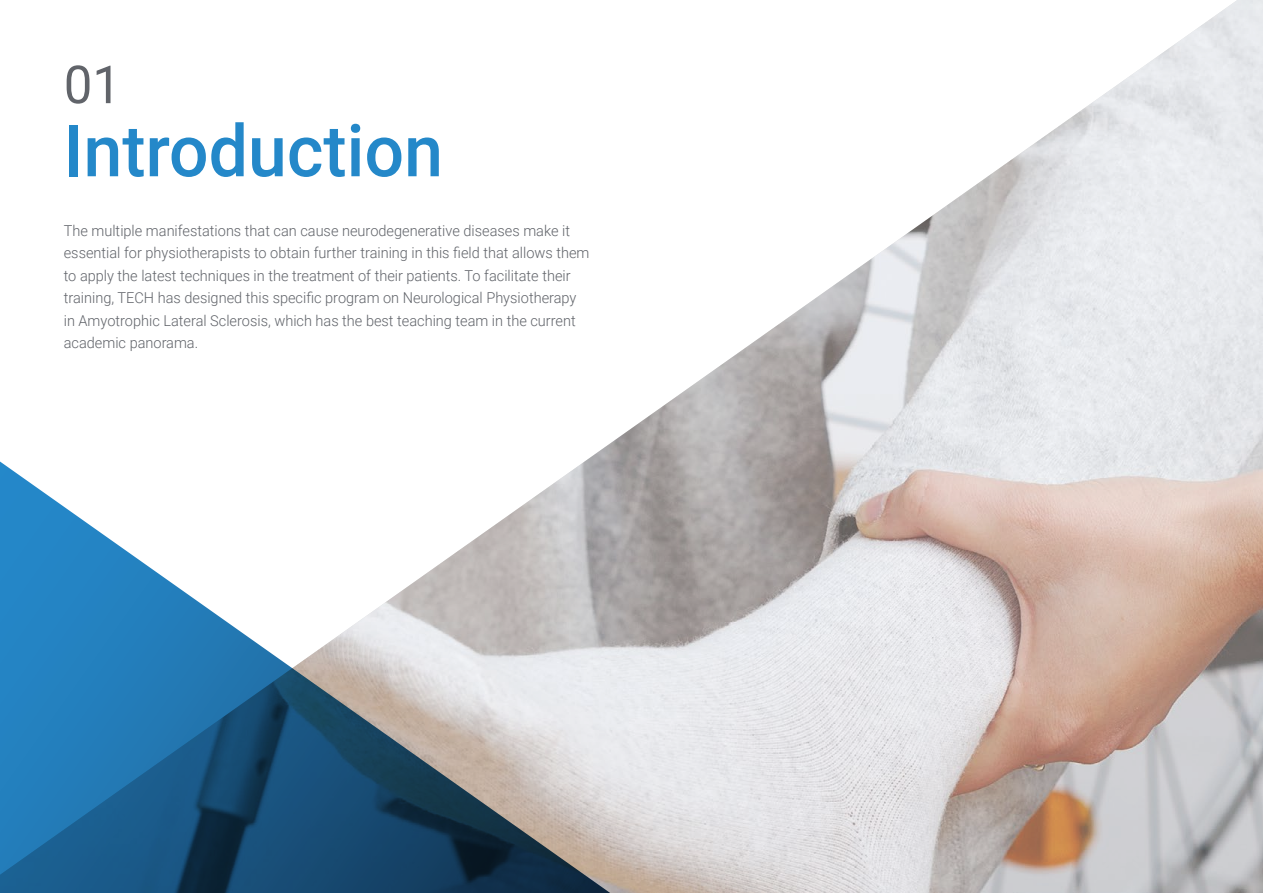
<style>
.page{position:relative;width:1263px;height:893px;background:#fff}
.page>*{position:absolute;margin:0;border:0;box-sizing:border-box;transform-origin:0 0}
.t1{font:500 72px "Roboto";color:#2488c9}
.t2{font:52.5px "Roboto";color:#61646a}
.t3{font:300 15px/22.5px "Roboto";color:#61646a}
</style>
<div class="page">
<img style="left:607px;top:0;width:656px;height:893px">
<svg style="left:0;top:446px;width:640px;height:447px"></svg>
<h2 class="t2" style="left:64px;top:48px;width:59px">01</h2>
<h1 class="t1" style="left:64px;top:100px;width:381px">Introduction</h1>
<p class="t3" style="left:64px;top:218px;width:527px">The multiple manifestations that can cause neurodegenerative diseases make it essential for physiotherapists to obtain further training in this field that allows them to apply the latest techniques in the treatment of their patients. To facilitate their training, TECH has designed this specific program on Neurological Physiotherapy in Amyotrophic Lateral Sclerosis, which has the best teaching team in the current academic panorama.</p>
</div>
